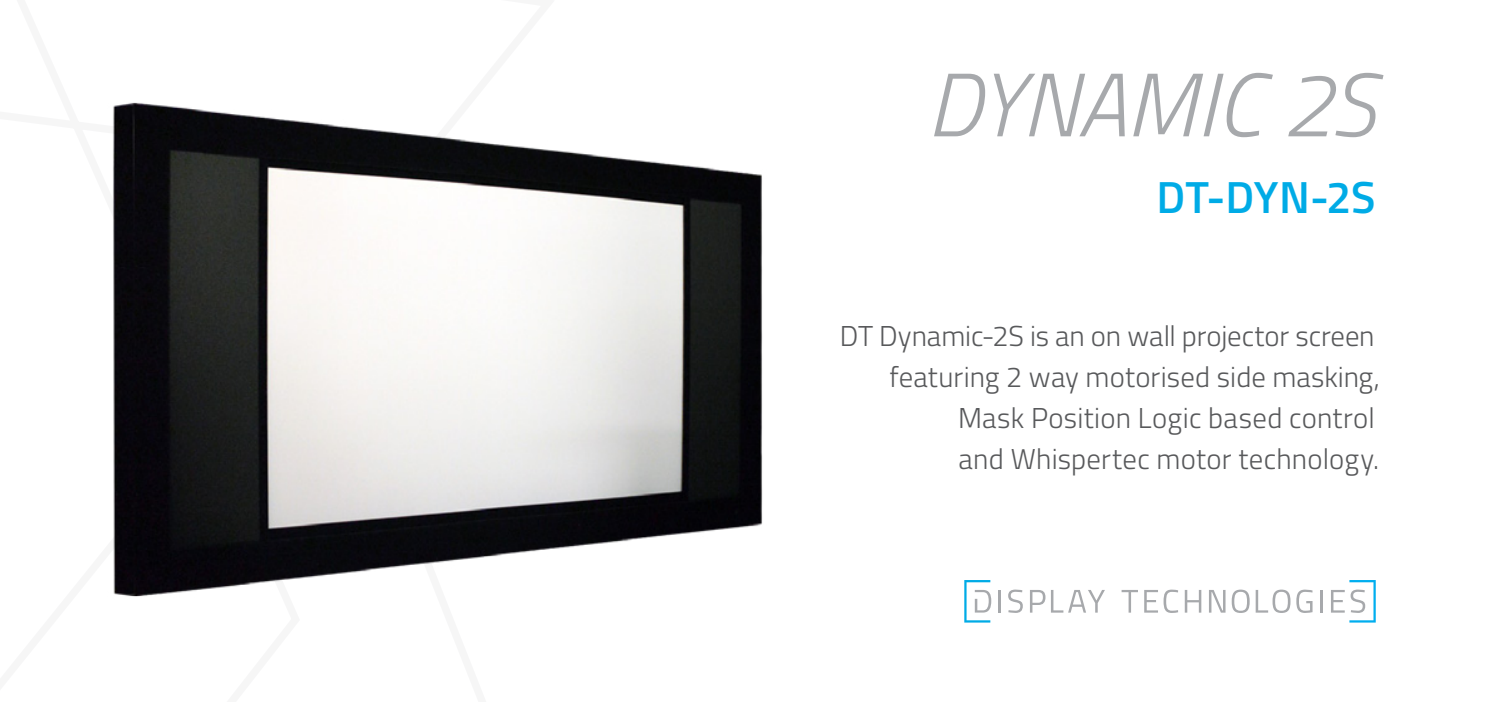
<style>
.page{position:relative;width:1489px;height:702px;background:#fff}
.page>*{position:absolute;margin:0;border:0;box-sizing:border-box;transform-origin:0 0}
.Product_name_grey{font:italic 300 90px "Titillium";letter-spacing:-.01em;color:#a7a9ac}
.Product_code_blue{font:600 45px "Titillium";color:#00abe6}
.Body_text{font:300 28.75px/41.2px "Titillium";letter-spacing:.005em;color:#58595b}
</style>
<div class="page">
<hr style="left:998px;top:590px;width:3px;height:22px;background:#a7a9ac">
<svg style="left:1008px;top:589px;width:14px;height:24px"></svg>
<svg style="left:1030px;top:590px;width:74px;height:22px"></svg>
<svg style="left:1121px;top:590px;width:16px;height:22px"></svg>
<svg style="left:1144px;top:590px;width:13px;height:22px"></svg>
<svg style="left:1163px;top:589px;width:14px;height:24px"></svg>
<svg style="left:1184px;top:590px;width:17px;height:22px"></svg>
<svg style="left:1209px;top:590px;width:16px;height:22px"></svg>
<svg style="left:1231px;top:589px;width:18px;height:24px"></svg>
<svg style="left:1255px;top:589px;width:35px;height:24px"></svg>
<svg style="left:1296px;top:589px;width:16px;height:24px"></svg>
<hr style="left:1320px;top:590px;width:2px;height:22px;background:#a7a9ac">
<svg style="left:1331px;top:580px;width:44px;height:42px"></svg>
<svg style="left:964px;top:580px;width:27px;height:42px"></svg>
<img style="left:112px;top:102px;width:651px;height:495px">
<p class="Product_name_grey" style="left:926px;top:40px;width:450px">DYNAMIC 2S</p>
<p class="Product_code_blue" style="left:1156px;top:164px;width:221px">DT-DYN-2S</p>
<p class="Body_text" style="left:839px;top:313px;width:536px">DT Dynamic-2S is an on wall projector screen</p>
<p class="Body_text" style="left:958px;top:354px;width:423px;text-indent:-69px">featuring 2 way motorised side masking,<br>Mask Position Logic based control and Whispertec motor technology.</p>
</div>
